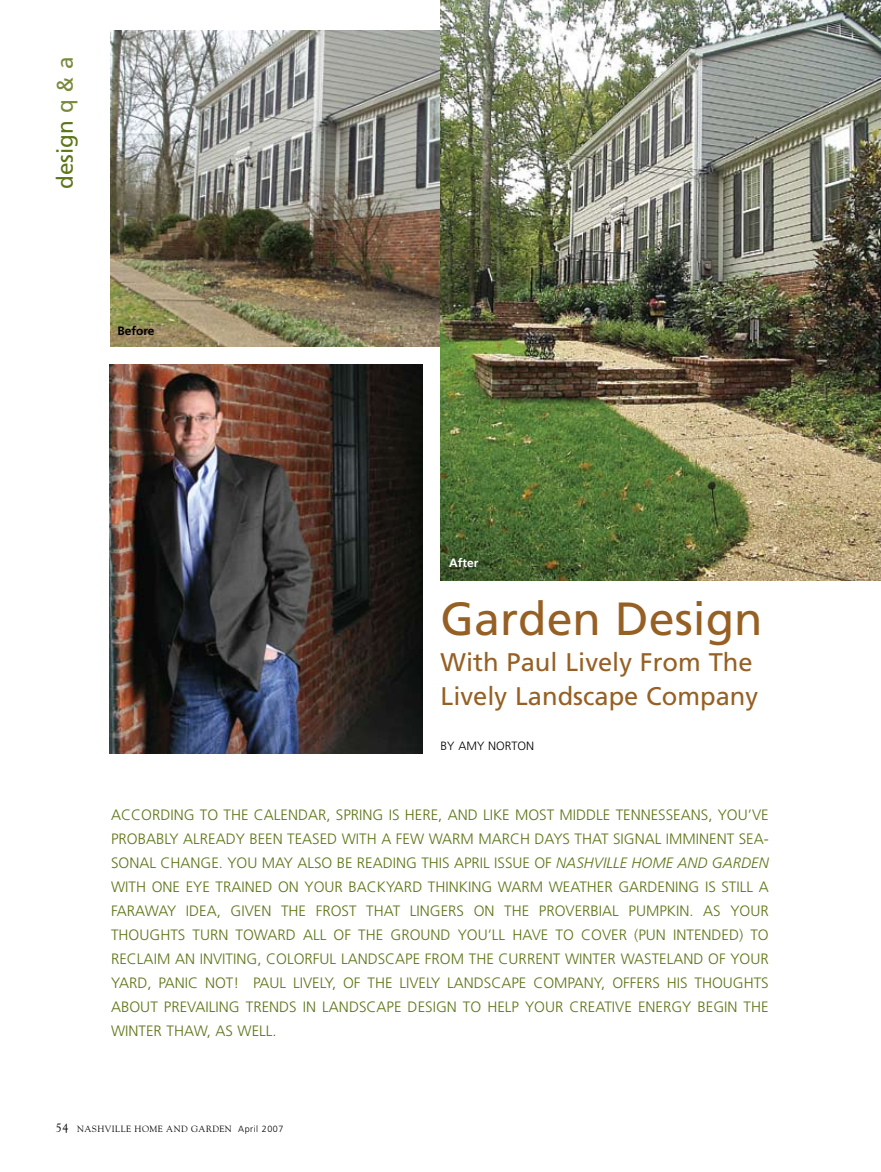
<style>
.page{position:relative;width:881px;height:1172px;background:#fff}
.page>*{position:absolute;margin:0;border:0;box-sizing:border-box;transform-origin:0 0}
.t1{font:46.5px "Frutiger";color:#966024}
.t2{font:25.5px/34.5px "Frutiger";color:#966024}
.t3{font:22.5px "Frutiger";color:#5c7517}
.t4{font:300 15px/24px "Frutiger";color:#5c7517;text-align:justify}
.t5{font:300 12px "Frutiger";color:#000}
.t6{font:700 12px "Frutiger";color:#000}
.t7{font:700 12px "Frutiger";color:#fff}
.t8{font:9px "Goudy";letter-spacing:.05em;color:#000}
.s1{color:#778b3b}
.s2{font-style:italic}
.s3{font-size:12px}
.s4{font-family:"Frutiger";font-weight:300}
</style>
<div class="page">
<img style="left:109px;top:0;width:771px;height:754px">
<h3 class="t3" style="left:52px;top:189px;width:133px;rotate:-90deg">design <span class="s1">q &amp; a</span></h3>
<p class="t6" style="left:117px;top:323px;width:39px">Before</p>
<p class="t7" style="left:449px;top:556px;width:31px">After</p>
<h1 class="t1" style="left:440px;top:591px;width:323px">Garden Design</h1>
<h2 class="t2" style="left:440px;top:645px;width:319px">With Paul Lively From The<br>Lively Landscape Company</h2>
<p class="t5" style="left:440px;top:738px;width:95px">BY AMY NORTON</p>
<p class="t4" style="left:111px;top:803px;width:659px">ACCORDING TO THE CALENDAR, SPRING IS HERE, AND LIKE MOST MIDDLE TENNESSEANS, YOU’VE PROBABLY ALREADY BEEN TEASED WITH A FEW WARM MARCH DAYS THAT SIGNAL IMMINENT SEA-SONAL CHANGE. YOU MAY ALSO BE READING THIS APRIL ISSUE OF <span class="s2">NASHVILLE HOME AND GARDEN </span>WITH ONE EYE TRAINED ON YOUR BACKYARD THINKING WARM WEATHER GARDENING IS STILL A FARAWAY IDEA, GIVEN THE FROST THAT LINGERS ON THE PROVERBIAL PUMPKIN. AS YOUR THOUGHTS TURN TOWARD ALL OF THE GROUND YOU’LL HAVE TO COVER (PUN INTENDED) TO RECLAIM AN INVITING, COLORFUL LANDSCAPE FROM THE CURRENT WINTER WASTELAND OF YOUR YARD, PANIC NOT! PAUL LIVELY, OF THE LIVELY LANDSCAPE COMPANY, OFFERS HIS THOUGHTS ABOUT PREVAILING TRENDS IN LANDSCAPE DESIGN TO HELP YOUR CREATIVE ENERGY BEGIN THE WINTER THAW, AS WELL.</p>
<p class="t8" style="left:56px;top:1123px;width:229px"><span class="s3">54</span> NASHVILLE HOME AND GARDEN <span class="s4">April 2007</span></p>
</div>
